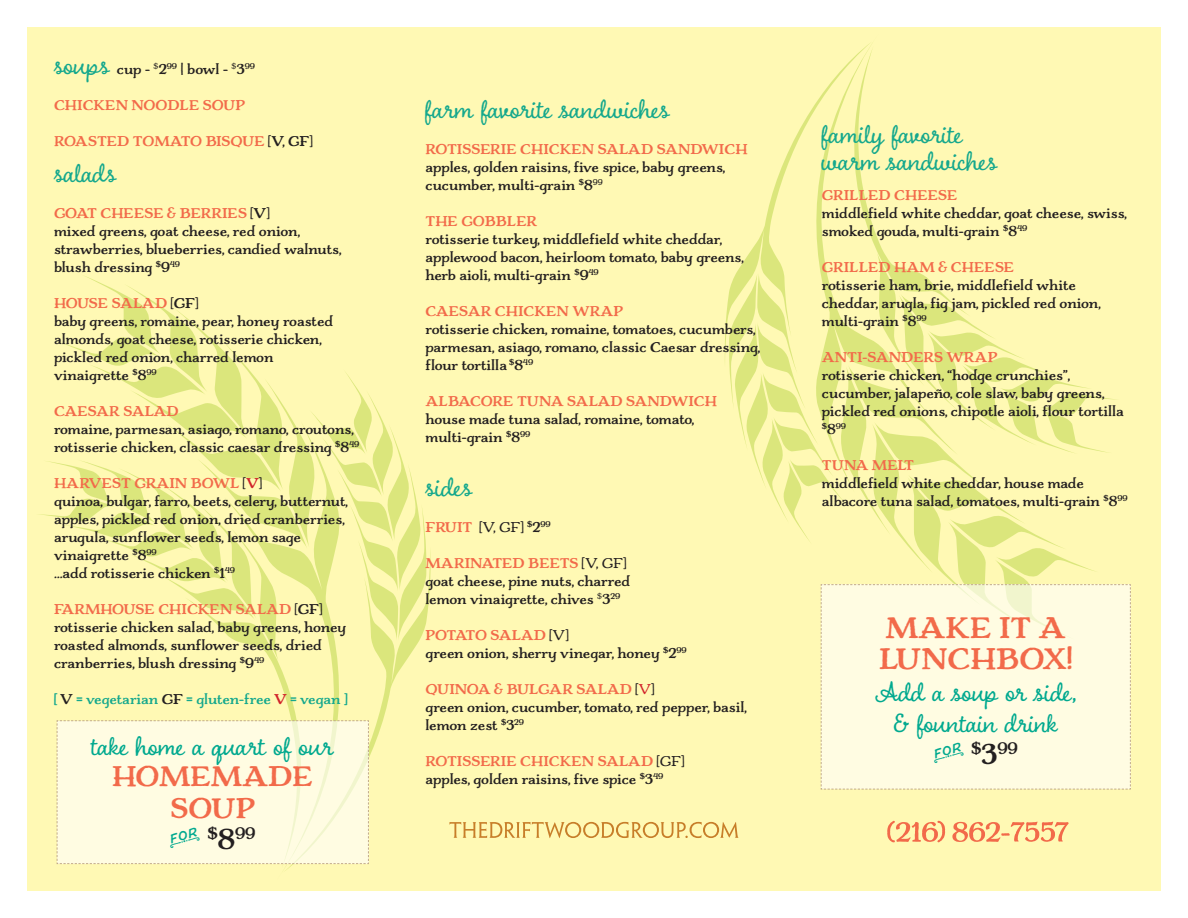
<style>
.page{position:relative;width:1188px;height:918px;background:#fff}
.page>*{position:absolute;margin:0;border:0;box-sizing:border-box;transform-origin:0 0}
.t1{font:700 31.5px/31.5px "Charcuterie Serif";color:#f26a4a}
.t2{font:30px/27px "Charcuterie Cursive";color:#15a88d}
.t3{font:30px/31.5px "Charcuterie Cursive";letter-spacing:-.01em;color:#00a98f;text-align:center}
.t4{font:700 30px/31.5px "Charcuterie Serif";color:#f26a4a;text-align:center}
.t5{font:700 17.55px "Charcuterie Serif";color:#231f20}
.t6{font:700 15px/18px "Charcuterie Serif";color:#231f20}
.t7{font:700 15px "Charcuterie Serif";color:#f26a4a}
.t8{font:700 15px "Charcuterie Serif";color:#15a88d}
.t9{font:15px "Charcuterie Serif";color:#231f20}
.t10{font:700 8.7px "Charcuterie Serif";color:#231f20}
.s1{font-family:"Charcuterie Cursive";font-weight:400;font-size:30px;color:#15a88d}
.s2{font-weight:400;color:#231f20}
.s3{color:#231f20}
.s4{color:#f26a4a}
.s5{font-weight:400}
.s6{color:#d1232a}
.s7{font-family:"Charcuterie Catchwords";font-weight:400;font-size:30px;color:#00a98f}
.s8{font-size:30px}
.s9{font-weight:700;color:#f26a4a}
.s10{font-weight:700}
.s11{font-weight:400;color:#d1232a}
.s12{font-size:15px}
</style>
<div class="page">
<div style="left:399px;top:27px;width:396px;height:864px;background:#fff9b4"></div>
<div style="left:795px;top:27px;width:366px;height:864px;background:#fff9b4"></div>
<div style="left:27px;top:27px;width:372px;height:864px;background:#fff9b4"></div>
<svg style="left:39px;top:276px;width:387px;height:592px"></svg>
<div style="left:56px;top:720px;width:313px;height:144px;background:#fffce2"></div>
<svg style="left:729px;top:46px;width:388px;height:538px"></svg>
<div style="left:820px;top:584px;width:311px;height:206px;background:#fffce2"></div>
<svg style="left:887px;top:821px;width:182px;height:21px"></svg>
<svg style="left:449px;top:822px;width:290px;height:16px"></svg>
<p class="t6" style="left:54px;top:60px;width:202px"><span class="s1">soups</span> cup - <sup>$</sup>2<sup>99</sup> | bowl - <sup>$</sup>3<sup>99</sup></p>
<p class="t7" style="left:54px;top:96px;width:193px">CHICKEN NOODLE SOUP</p>
<p class="t7" style="left:54px;top:132px;width:260px">ROASTED TOMATO BISQUE <span class="s2">[</span><span class="s3">V, GF</span><span class="s2">]</span></p>
<h2 class="t2" style="left:54px;top:158px;width:64px">salads</h2>
<p class="t6" style="left:54px;top:204px;width:289px"><span class="s4">GOAT CHEESE &amp; BERRIES</span> <span class="s5">[</span>V<span class="s5">]<br></span>mixed greens, goat cheese, red onion, strawberries, blueberries, candied walnuts, blush dressing <sup>$</sup>9<sup>49</sup></p>
<p class="t6" style="left:54px;top:294px;width:281px"><span class="s4">HOUSE SALAD</span> <span class="s5">[</span>GF<span class="s5">]<br></span>baby greens, romaine, pear, honey roasted almonds, goat cheese, rotisserie chicken, pickled red onion, charred lemon vinaigrette <sup>$</sup>8<sup>99</sup></p>
<p class="t7" style="left:54px;top:402px;width:126px">CAESAR SALAD</p>
<p class="t6" style="left:54px;top:420px;width:307px">romaine, parmesan, asiago, romano, croutons, rotisserie chicken, classic caesar dressing <sup>$</sup>8<sup>49</sup></p>
<p class="t6" style="left:54px;top:474px;width:295px"><span class="s4">HARVEST GRAIN BOWL</span> <span class="s5">[</span><span class="s6">V</span><span class="s5">]<br></span>quinoa, bulgar, farro, beets, celery, butternut, apples, pickled red onion, dried cranberries, arugula, sunflower seeds, lemon sage vinaigrette <sup>$</sup>8<sup>99<br></sup>…add rotisserie chicken <sup>$</sup>1<sup>49</sup></p>
<p class="t6" style="left:54px;top:600px;width:294px"><span class="s4">FARMHOUSE CHICKEN SALAD</span> <span class="s5">[</span>GF<span class="s5">] </span>rotisserie chicken salad, baby greens, honey roasted almonds, sunflower seeds, dried cranberries, blush dressing <sup>$</sup>9<sup>49</sup></p>
<p class="t8" style="left:54px;top:690px;width:295px">[ <span class="s3">V</span> = vegetarian <span class="s3">GF</span> = gluten-free <span class="s6">V</span> = vegan ]</p>
<h2 class="t3" style="left:92px;top:729px;width:243px">take home a quart of our</h2>
<h2 class="t4" style="left:112px;top:761px;width:203px">HOMEMADE<br>SOUP</h2>
<p class="t5" style="left:170px;top:823px;width:87px"><span class="s7">%</span> $<span class="s8">8</span>99</p>
<h2 class="t2" style="left:426px;top:94px;width:246px">farm favorite sandwiches</h2>
<p class="t7" style="left:426px;top:140px;width:324px">ROTISSERIE CHICKEN SALAD SANDWICH</p>
<p class="t6" style="left:426px;top:158px;width:301px">apples, golden raisins, five spice, baby greens, cucumber, multi-grain <sup>$</sup>8<sup>99</sup></p>
<p class="t7" style="left:426px;top:212px;width:113px">THE GOBBLER</p>
<p class="t6" style="left:426px;top:230px;width:320px">rotisserie turkey, middlefield white cheddar, applewood bacon, heirloom tomato, baby greens, herb aioli, multi-grain <sup>$</sup>9<sup>49</sup></p>
<p class="t7" style="left:426px;top:302px;width:199px">CAESAR CHICKEN WRAP</p>
<p class="t6" style="left:426px;top:320px;width:336px">rotisserie chicken, romaine, tomatoes, cucumbers, parmesan, asiago, romano, classic Caesar dressing, flour tortilla <sup>$</sup>8<sup>49</sup></p>
<p class="t7" style="left:426px;top:392px;width:293px">ALBACORE TUNA SALAD SANDWICH</p>
<p class="t6" style="left:426px;top:410px;width:270px">house made tuna salad, romaine, tomato, multi-grain <sup>$</sup>8<sup>99</sup></p>
<h2 class="t2" style="left:426px;top:472px;width:48px">sides</h2>
<p class="t9" style="left:426px;top:518px;width:127px"><span class="s9">FRUIT</span> [V, GF] <sup>$</sup><span class="s10">2</span><sup>99</sup></p>
<p class="t6" style="left:426px;top:554px;width:206px"><span class="s4">MARINATED BEETS</span> <span class="s5">[V, GF] </span>goat cheese, pine nuts, charred lemon vinaigrette, chives <sup>$</sup>3<sup>29</sup></p>
<p class="t6" style="left:426px;top:626px;width:263px"><span class="s4">POTATO SALAD</span> <span class="s5">[V]<br></span>green onion, sherry vinegar, honey <sup>$</sup>2<sup>99</sup></p>
<p class="t6" style="left:426px;top:680px;width:323px"><span class="s4">QUINOA &amp; BULGAR SALAD</span> <span class="s5">[</span><span class="s11">V</span><span class="s5">]<br></span>green onion, cucumber, tomato, red pepper, basil, lemon zest <sup>$</sup>3<sup>29</sup></p>
<p class="t6" style="left:426px;top:752px;width:260px"><span class="s4">ROTISSERIE CHICKEN SALAD</span> <span class="s5">[GF] </span>apples, golden raisins, five spice <sup>$</sup>3<sup>49</sup></p>
<h2 class="t2" style="left:822px;top:120px;width:177px">family favorite warm sandwiches</h2>
<p class="t7" style="left:822px;top:186px;width:137px">GRILLED CHEESE</p>
<p class="t6" style="left:822px;top:205px;width:307px">middlefield white cheddar, goat cheese, swiss, smoked gouda, multi-grain <sup>$</sup>8<sup>49</sup></p>
<p class="t7" style="left:822px;top:258px;width:194px">GRILLED HAM &amp; CHEESE</p>
<p class="t6" style="left:822px;top:277px;width:280px">rotisserie ham, brie, middlefield white cheddar, arugla, fig jam, pickled red onion, multi-grain <sup>$</sup>8<sup>99</sup></p>
<p class="t7" style="left:822px;top:348px;width:177px">ANTI-SANDERS WRAP</p>
<p class="t6" style="left:822px;top:367px;width:304px">rotisserie chicken, “hodge crunchies”, cucumber, jalapeño, cole slaw, baby greens, pickled red onions, chipotle aioli, flour tortilla</p>
<p class="t10" style="left:822px;top:421px;width:26px">$<span class="s12">8</span>99</p>
<p class="t7" style="left:822px;top:456px;width:94px">TUNA MELT</p>
<p class="t6" style="left:822px;top:475px;width:307px">middlefield white cheddar, house made albacore tuna salad, tomatoes, multi-grain <sup>$</sup>8<sup>99</sup></p>
<h1 class="t1" style="left:879px;top:612px;width:195px">MAKE IT A<br>LUNCHBOX!</h1>
<h2 class="t3" style="left:876px;top:675px;width:202px">Add a soup or side, &amp; fountain drink</h2>
<p class="t5" style="left:934px;top:738px;width:86px"><span class="s7">%</span> $<span class="s8">3</span>99</p>
</div>
